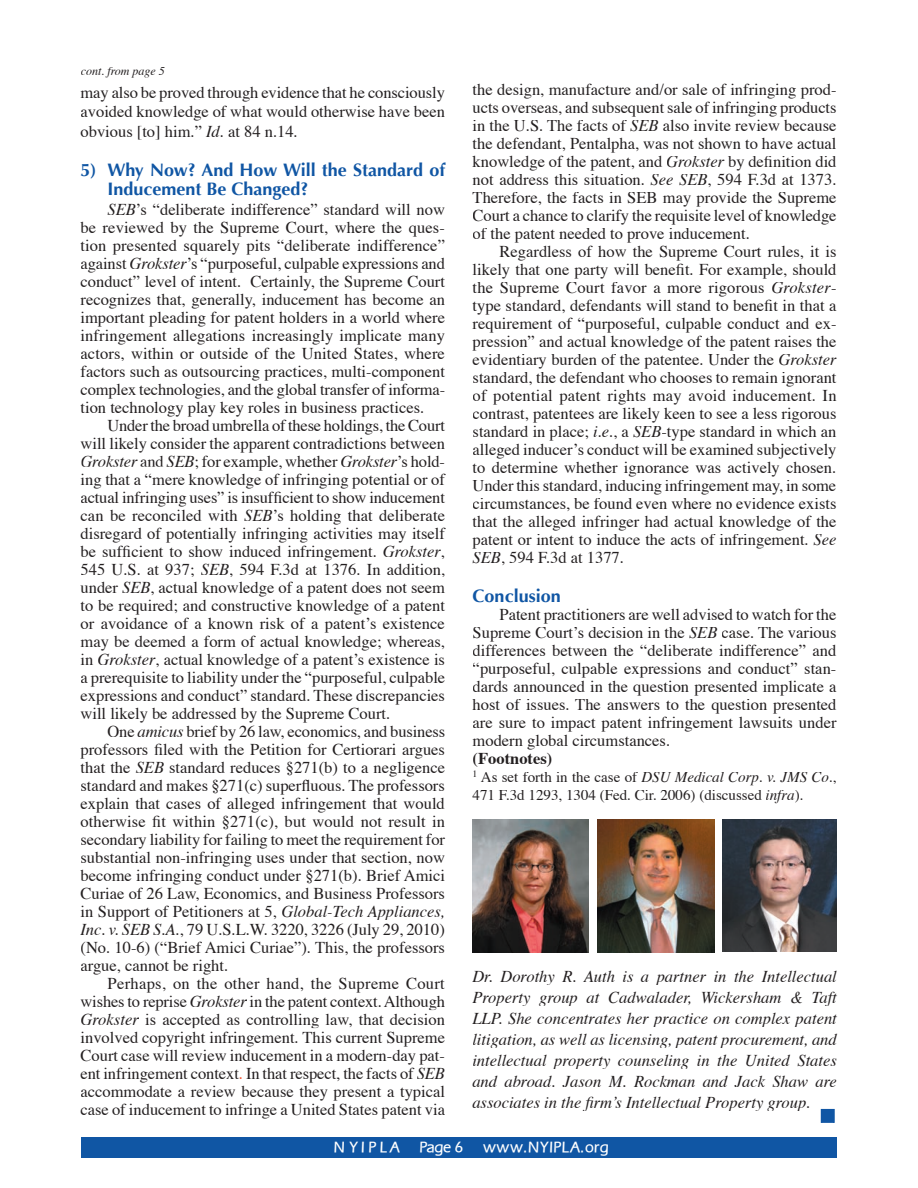
<style>
.page{position:relative;width:918px;height:1188px;background:#fff}
.page>*{position:absolute;margin:0;border:0;box-sizing:border-box;transform-origin:0 0}
.t1{font:700 18px/19.5px "Optima";color:#1056a4}
.t2{font:16.5px/18px "Times";color:#231f20;text-align:justify}
.t3{font:italic 16.5px/21px "Times";color:#231f20;text-align:justify}
.t4{font:700 16.5px "Times";color:#231f20}
.t5{font:15px/18px "Times";color:#231f20}
.t6{font:700 15px "Eric";letter-spacing:.11em;color:#fff}
.t7{font:700 15px "Eric";letter-spacing:.06em;color:#fff}
.t8{font:italic 12px "Times";color:#231f20}
.s1{font-style:italic}
.s2{color:#f04c27}
</style>
<div class="page">
<div style="left:81px;top:1137px;width:756px;height:21px;background:#1056a4"></div>
<svg style="left:821px;top:1109px;width:14px;height:14px"></svg>
<img style="left:473px;top:819px;width:116px;height:133px">
<img style="left:722px;top:819px;width:115px;height:133px">
<img style="left:598px;top:820px;width:116px;height:132px">
<p class="t8" style="left:81px;top:60px;width:86px">cont. from page 5</p>
<p class="t2" style="left:81px;top:81px;width:366px;line-height:19.5px">may also be proved through evidence that he consciously avoided knowledge of what would otherwise have been obvious [to] him.” <span class="s1">Id.</span> at 84 n.14.</p>
<p class="t1" style="left:108px;top:160px;width:339px;text-indent:-27px">5) Why Now? And How Will the Standard of<br>Inducement Be Changed?</p>
<p class="t2" style="left:81px;top:199px;width:366px;text-indent:27px"><span class="s1">SEB</span>’s “deliberate indifference” standard will now be reviewed by the Supreme Court, where the ques&shy;tion presented squarely pits “deliberate indifference” against <span class="s1">Grokster</span>’s “purposeful, culpable expressions and conduct” level of intent. Certainly, the Supreme Court recognizes that, generally, inducement has become an important pleading for patent holders in a world where infringement allegations increasingly implicate many actors, within or outside of the United States, where factors such as outsourcing practices, multi-component complex technologies, and the global transfer of informa&shy;tion technology play key roles in business practices.</p>
<p class="t2" style="left:81px;top:415px;width:366px;text-indent:27px">Under the broad umbrella of these holdings, the Court will likely consider the apparent contradictions between <span class="s1">Grokster</span> and <span class="s1">SEB</span>; for example, whether <span class="s1">Grokster</span>’s hold&shy;ing that a “mere knowledge of infringing potential or of actual infringing uses” is insufficient to show inducement can be reconciled with <span class="s1">SEB</span>’s holding that deliberate disregard of potentially infringing activities may itself be sufficient to show induced infringement. <span class="s1">Grokster</span>, 545 U.S. at 937; <span class="s1">SEB</span>, 594 F.3d at 1376. In addition, under <span class="s1">SEB</span>, actual knowledge of a patent does not seem to be required; and constructive knowledge of a patent or avoidance of a known risk of a patent’s existence may be deemed a form of actual knowledge; whereas, in <span class="s1">Grokster</span>, actual knowledge of a patent’s existence is a prerequisite to liability under the “purposeful, culpable expressions and conduct” standard. These discrepancies will likely be addressed by the Supreme Court.</p>
<p class="t2" style="left:81px;top:721px;width:366px;text-indent:27px">One <span class="s1">amicus</span> brief by 26 law, economics, and business professors filed with the Petition for Certiorari argues that the <span class="s1">SEB</span> standard reduces §271(b) to a negligence standard and makes §271(c) superfluous. The professors explain that cases of alleged infringement that would otherwise fit within §271(c), but would not result in secondary liability for failing to meet the requirement for substantial non-infringing uses under that section, now become infringing conduct under §271(b). Brief Amici Curiae of 26 Law, Economics, and Business Professors in Support of Petitioners at 5, <span class="s1">Global-Tech Appliances, Inc. v. SEB S.A.</span>, 79 U.S.L.W. 3220, 3226 (July 29, 2010) (No. 10-6) (“Brief Amici Curiae”). This, the professors argue, cannot be right.</p>
<p class="t2" style="left:81px;top:973px;width:366px;text-indent:27px">Perhaps, on the other hand, the Supreme Court wishes to reprise <span class="s1">Grokster</span> in the patent context. Although <span class="s1">Grokster</span> is accepted as controlling law, that decision involved copyright infringement. This current Supreme Court case will review inducement in a modern-day pat&shy;ent infringement context<span class="s2">.</span> In that respect, the facts of <span class="s1">SEB </span>accommodate a review because they present a typical case of inducement to infringe a United States patent via</p>
<p class="t2" style="left:473px;top:79px;width:365px">the design, manufacture and/or sale of infringing prod&shy;ucts overseas, and subsequent sale of infringing products in the U.S. The facts of <span class="s1">SEB</span> also invite review because the defendant, Pentalpha, was not shown to have actual knowledge of the patent, and <span class="s1">Grokster</span> by definition did not address this situation. <span class="s1">See SEB</span>, 594 F.3d at 1373.<br>Therefore, the facts in SEB may provide the Supreme Court a chance to clarify the requisite level of knowledge of the patent needed to prove inducement.</p>
<p class="t2" style="left:473px;top:241px;width:365px;text-indent:27px">Regardless of how the Supreme Court rules, it is likely that one party will benefit. For example, should the Supreme Court favor a more rigorous <span class="s1">Grokster&shy;</span>type standard, defendants will stand to benefit in that a requirement of “purposeful, culpable conduct and ex&shy;pression” and actual knowledge of the patent raises the evidentiary burden of the patentee. Under the <span class="s1">Grokster </span>standard, the defendant who chooses to remain ignorant of potential patent rights may avoid inducement. In contrast, patentees are likely keen to see a less rigorous standard in place; <span class="s1">i.e.</span>, a <span class="s1">SEB</span>-type standard in which an alleged inducer’s conduct will be examined subjectively to determine whether ignorance was actively chosen.<br>Under this standard, inducing infringement may, in some circumstances, be found even where no evidence exists that the alleged infringer had actual knowledge of the patent or intent to induce the acts of infringement. <span class="s1">See SEB</span>, 594 F.3d at 1377.</p>
<p class="t1" style="left:473px;top:587px;width:90px">Conclusion</p>
<p class="t2" style="left:473px;top:604px;width:365px;text-indent:27px">Patent practitioners are well advised to watch for the Supreme Court’s decision in the <span class="s1">SEB</span> case. The various differences between the “deliberate indifference” and “purposeful, culpable expressions and conduct” stan&shy;dards announced in the question presented implicate a host of issues. The answers to the question presented are sure to impact patent infringement lawsuits under modern global circumstances.</p>
<p class="t4" style="left:473px;top:743px;width:81px">(Footnotes)</p>
<p class="t5" style="left:473px;top:767px;width:365px"><sup>1</sup> As set forth in the case of <span class="s1">DSU Medical Corp. v. JMS Co.</span>,<br>471 F.3d 1293, 1304 (Fed. Cir. 2006) (discussed <span class="s1">infra</span>).</p>
<p class="t3" style="left:472px;top:964px;width:366px">Dr. Dorothy R. Auth is a partner in the Intellectual Property group at Cadwalader, Wickersham &amp; Taft LLP. She concentrates her practice on complex patent litigation, as well as licensing, patent procurement, and intellectual property counseling in the United States and abroad. Jason M. Rockman and Jack Shaw are associates in the firm’s Intellectual Property group.</p>
<p class="t7" style="left:334px;top:1136px;width:67px">N Y I P L A</p>
<p class="t7" style="left:420px;top:1136px;width:45px">Page 6</p>
<p class="t6" style="left:483px;top:1136px;width:127px">www.NYIPLA.org</p>
</div>
